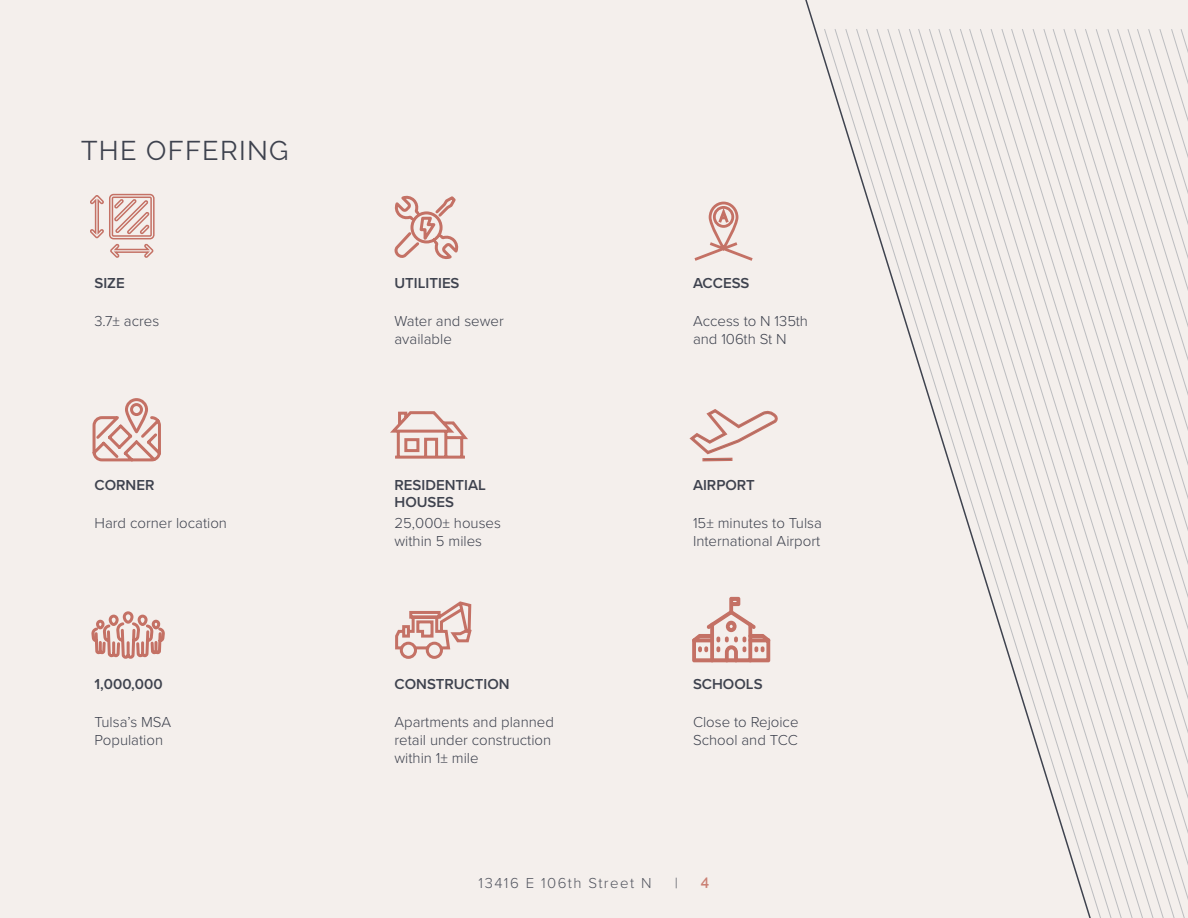
<style>
.page{position:relative;width:1188px;height:918px;background:#f4efec}
.page>*{position:absolute;margin:0;border:0;box-sizing:border-box;transform-origin:0 0}
.t1{font:27px "Raleway";letter-spacing:.05em;color:#3e424e}
.t2{font:300 15px/18px "Proxima Nova";color:#3e424e}
.t3{font:600 15px/17.2px "Proxima Nova";color:#3e424e}
.t4{font:300 15px "Proxima Nova";letter-spacing:.1em;color:#52555f}
.t5{font:600 15px "Raleway";color:#ca8074}
</style>
<div class="page">
<svg style="left:1148px;top:29px;width:34px;height:889px"></svg>
<svg style="left:1140px;top:36px;width:8px;height:882px"></svg>
<svg style="left:1118px;top:29px;width:22px;height:889px"></svg>
<svg style="left:805px;top:0;width:313px;height:918px"></svg>
<svg style="left:394px;top:195px;width:65px;height:64px"></svg>
<svg style="left:395px;top:601px;width:77px;height:58px"></svg>
<svg style="left:692px;top:596px;width:79px;height:67px"></svg>
<svg style="left:694px;top:201px;width:59px;height:60px"></svg>
<svg style="left:689px;top:409px;width:89px;height:46px"></svg>
<div style="left:702px;top:458px;width:30px;height:3px;border:2px solid #c47165"></div>
<svg style="left:390px;top:411px;width:78px;height:48px"></svg>
<svg style="left:91px;top:611px;width:74px;height:48px"></svg>
<svg style="left:90px;top:193px;width:65px;height:65px"></svg>
<svg style="left:92px;top:398px;width:69px;height:64px"></svg>
<h1 class="t1" style="left:81px;top:135px;width:209px">THE OFFERING</h1>
<p class="t3" style="left:94px;top:274px;width:32px">SIZE</p>
<p class="t3" style="left:394px;top:274px;width:67px">UTILITIES</p>
<p class="t3" style="left:693px;top:274px;width:58px">ACCESS</p>
<p class="t2" style="left:94px;top:312px;width:66px">3.7± acres</p>
<p class="t2" style="left:394px;top:312px;width:111px">Water and sewer available</p>
<p class="t2" style="left:693px;top:312px;width:117px">Access to N 135th and 106th St N</p>
<p class="t3" style="left:94px;top:476px;width:61px">CORNER</p>
<p class="t3" style="left:394px;top:476px;width:93px">RESIDENTIAL<br>HOUSES</p>
<p class="t3" style="left:693px;top:476px;width:63px">AIRPORT</p>
<p class="t2" style="left:94px;top:513px;width:134px">Hard corner location</p>
<p class="t2" style="left:394px;top:513px;width:108px">25,000± houses within 5 miles</p>
<p class="t2" style="left:693px;top:513px;width:130px">15± minutes to Tulsa<br>International Airport</p>
<p class="t3" style="left:94px;top:675px;width:70px">1,000,000</p>
<p class="t3" style="left:394px;top:675px;width:117px">CONSTRUCTION</p>
<p class="t3" style="left:693px;top:675px;width:71px">SCHOOLS</p>
<p class="t2" style="left:94px;top:712px;width:78px">Tulsa’s MSA<br>Population</p>
<p class="t2" style="left:394px;top:712px;width:161px">Apartments and planned retail under construction within 1± mile</p>
<p class="t2" style="left:693px;top:712px;width:107px">Close to Rejoice<br>School and TCC</p>
<p class="t4" style="left:479px;top:872px;width:175px">13416 E 106th Street N</p>
<p class="t4" style="left:675px;top:872px;width:5px">|</p>
<p class="t5" style="left:701px;top:872px;width:10px">4</p>
</div>
